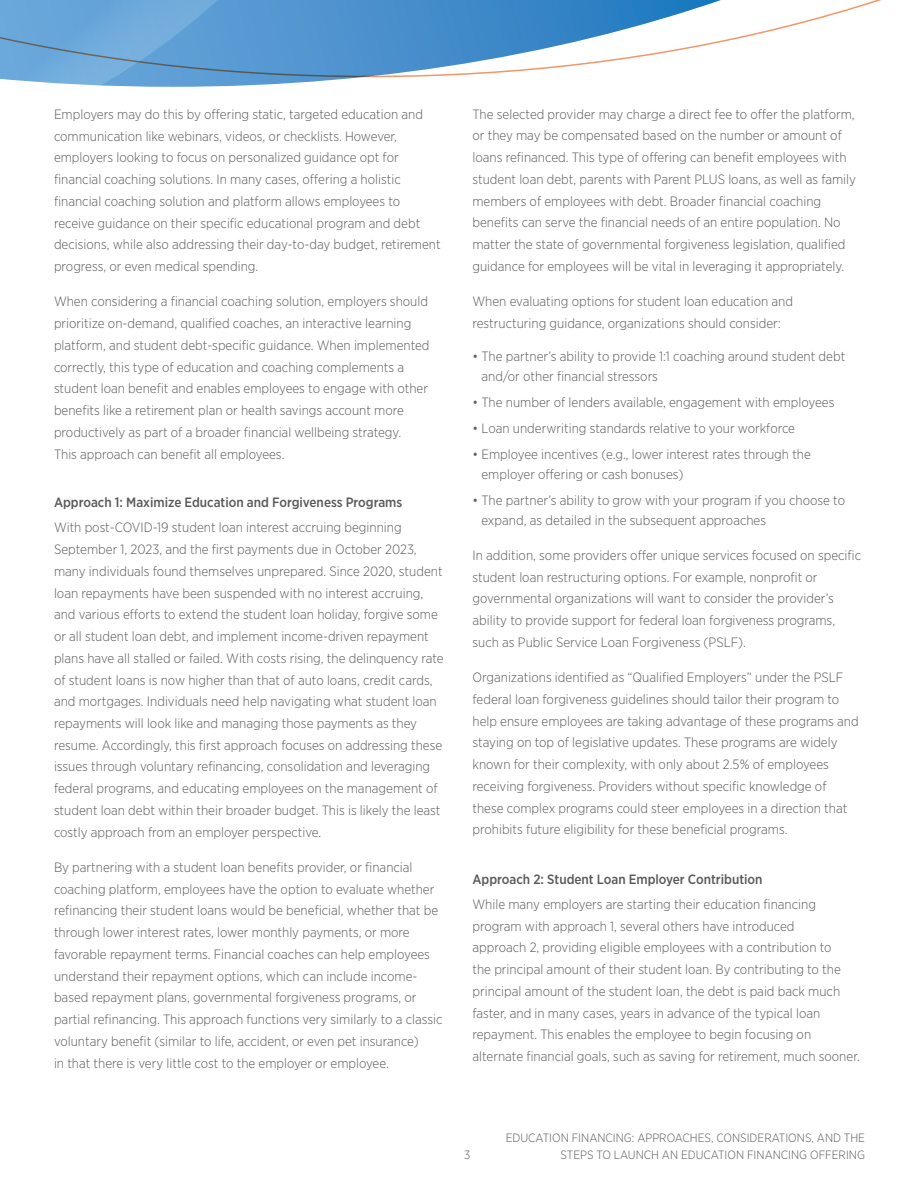
<style>
.page{position:relative;width:918px;height:1188px;background:#fff}
.page>*{position:absolute;margin:0;border:0;box-sizing:border-box;transform-origin:0 0}
.t1{font:300 13.5px/21.8px "Gotham Narrow";color:#58595b}
.t2{font:500 13.5px "Gotham Narrow";color:#58595b}
.t3{font:300 12px "Gotham Narrow";color:#58595b}
</style>
<div class="page">
<svg style="left:0;top:77px;width:347px;height:10px"></svg>
<svg style="left:0;top:0;width:881px;height:77px"></svg>
<p class="t1" style="left:54px;top:103px;width:388px">Employers may do this by offering static, targeted education and communication like webinars, videos, or checklists. However, employers looking to focus on personalized guidance opt for financial coaching solutions. In many cases, offering a holistic financial coaching solution and platform allows employees to receive guidance on their specific educational program and debt decisions, while also addressing their day-to-day budget, retirement progress, or even medical spending.</p>
<p class="t1" style="left:54px;top:290px;width:377px">When considering a financial coaching solution, employers should prioritize on-demand, qualified coaches, an interactive learning platform, and student debt-specific guidance. When implemented correctly, this type of education and coaching complements a student loan benefit and enables employees to engage with other benefits like a retirement plan or health savings account more productively as part of a broader financial wellbeing strategy.<br>This approach can benefit all employees.</p>
<p class="t2" style="left:54px;top:494px;width:350px">Approach 1: Maximize Education and Forgiveness Programs</p>
<p class="t1" style="left:54px;top:516px;width:391px">With post-COVID-19 student loan interest accruing beginning September 1, 2023, and the first payments due in October 2023, many individuals found themselves unprepared. Since 2020, student loan repayments have been suspended with no interest accruing, and various efforts to extend the student loan holiday, forgive some or all student loan debt, and implement income-driven repayment plans have all stalled or failed. With costs rising, the delinquency rate of student loans is now higher than that of auto loans, credit cards, and mortgages. Individuals need help navigating what student loan repayments will look like and managing those payments as they resume. Accordingly, this first approach focuses on addressing these issues through voluntary refinancing, consolidation and leveraging federal programs, and educating employees on the management of student loan debt within their broader budget. This is likely the least costly approach from an employer perspective.</p>
<p class="t1" style="left:54px;top:856px;width:390px">By partnering with a student loan benefits provider, or financial coaching platform, employees have the option to evaluate whether refinancing their student loans would be beneficial, whether that be through lower interest rates, lower monthly payments, or more favorable repayment terms. Financial coaches can help employees understand their repayment options, which can include income&shy;based repayment plans, governmental forgiveness programs, or partial refinancing. This approach functions very similarly to a classic voluntary benefit (similar to life, accident, or even pet insurance)<br>in that there is very little cost to the employer or employee.</p>
<p class="t1" style="left:472px;top:103px;width:385px">The selected provider may charge a direct fee to offer the platform, or they may be compensated based on the number or amount of loans refinanced. This type of offering can benefit employees with student loan debt, parents with Parent PLUS loans, as well as family members of employees with debt. Broader financial coaching benefits can serve the financial needs of an entire population. No matter the state of governmental forgiveness legislation, qualified guidance for employees will be vital in leveraging it appropriately.</p>
<p class="t1" style="left:472px;top:290px;width:322px">When evaluating options for student loan education and restructuring guidance, organizations should consider:</p>
<p class="t1" style="left:482px;top:346px;width:365px;line-height:19.5px;text-indent:-9px">• The partner’s ability to provide 1:1 coaching around student debt and/or other financial stressors</p>
<p class="t1" style="left:472px;top:391px;width:363px">• The number of lenders available, engagement with employees</p>
<p class="t1" style="left:472px;top:417px;width:324px">• Loan underwriting standards relative to your workforce</p>
<p class="t1" style="left:482px;top:444px;width:331px;line-height:19.5px;text-indent:-9px">• Employee incentives (e.g., lower interest rates through the employer offering or cash bonuses)</p>
<p class="t1" style="left:482px;top:490px;width:365px;line-height:19.5px;text-indent:-9px">• The partner’s ability to grow with your program if you choose to expand, as detailed in the subsequent approaches</p>
<p class="t1" style="left:472px;top:544px;width:390px">In addition, some providers offer unique services focused on specific student loan restructuring options. For example, nonprofit or governmental organizations will want to consider the provider’s ability to provide support for federal loan forgiveness programs, such as Public Service Loan Forgiveness (PSLF).</p>
<p class="t1" style="left:472px;top:666px;width:388px">Organizations identified as “Qualified Employers” under the PSLF federal loan forgiveness guidelines should tailor their program to help ensure employees are taking advantage of these programs and staying on top of legislative updates. These programs are widely known for their complexity, with only about 2.5% of employees receiving forgiveness. Providers without specific knowledge of these complex programs could steer employees in a direction that prohibits future eligibility for these beneficial programs.</p>
<p class="t2" style="left:472px;top:870px;width:292px">Approach 2: Student Loan Employer Contribution</p>
<p class="t1" style="left:472px;top:893px;width:389px">While many employers are starting their education financing program with approach 1, several others have introduced<br>approach 2, providing eligible employees with a contribution to<br>the principal amount of their student loan. By contributing to the principal amount of the student loan, the debt is paid back much faster, and in many cases, years in advance of the typical loan repayment. This enables the employee to begin focusing on alternate financial goals, such as saving for retirement, much sooner.</p>
<p class="t3" style="left:506px;top:1131px;width:361px">EDUCATION FINANCING: APPROACHES, CONSIDERATIONS, AND THE</p>
<p class="t3" style="left:464px;top:1147px;width:8px">3</p>
<p class="t3" style="left:561px;top:1147px;width:306px">STEPS TO LAUNCH AN EDUCATION FINANCING OFFERING</p>
</div>
